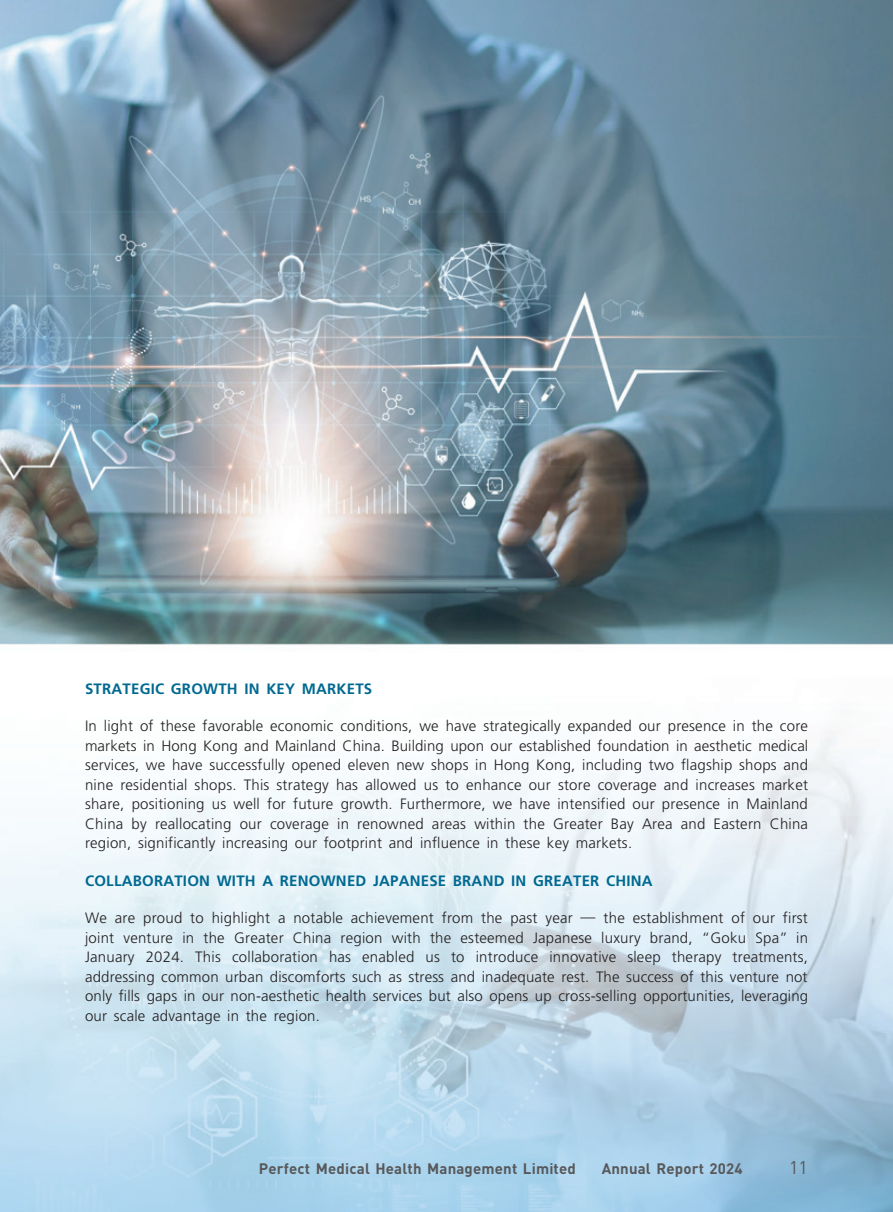
<style>
.page{position:relative;width:893px;height:1212px;background:#fff}
.page>*{position:absolute;margin:0;border:0;box-sizing:border-box;transform-origin:0 0}
.t1{font:18px "DIN";color:#57585a}
._01_Body_Text{font:300 15px/19.5px "Frutiger LT Std";letter-spacing:.015em;color:#231f20;text-align:justify}
._03_H1{font:700 15px "Frutiger LT Std";letter-spacing:.015em;color:#006991}
.t2{font:700 15px "DIN Pro";letter-spacing:.01em;color:#57585a}
</style>
<div class="page">
<img style="left:0;top:0;width:893px;height:1212px">
<p class="_03_H1" style="left:85px;top:680px;width:289px">STRATEGIC GROWTH IN KEY MARKETS</p>
<p class="_01_Body_Text" style="left:85px;top:717px;width:725px">In light of these favorable economic conditions, we have strategically expanded our presence in the core markets in Hong Kong and Mainland China. Building upon our established foundation in aesthetic medical services, we have successfully opened eleven new shops in Hong Kong, including two flagship shops and nine residential shops. This strategy has allowed us to enhance our store coverage and increases market share, positioning us well for future growth. Furthermore, we have intensified our presence in Mainland China by reallocating our coverage in renowned areas within the Greater Bay Area and Eastern China region, significantly increasing our footprint and influence in these key markets.</p>
<p class="_03_H1" style="left:85px;top:872px;width:569px">COLLABORATION WITH A RENOWNED JAPANESE BRAND IN GREATER CHINA</p>
<p class="_01_Body_Text" style="left:85px;top:909px;width:725px">We are proud to highlight a notable achievement from the past year — the establishment of our first joint venture in the Greater China region with the esteemed Japanese luxury brand, “Goku Spa” in January 2024. This collaboration has enabled us to introduce innovative sleep therapy treatments, addressing common urban discomforts such as stress and inadequate rest. The success of this venture not only fills gaps in our non-aesthetic health services but also opens up cross-selling opportunities, leveraging our scale advantage in the region.</p>
<p class="t2" style="left:259px;top:1158px;width:319px">Perfect Medical Health Management Limited</p>
<p class="t2" style="left:602px;top:1158px;width:142px">Annual Report 2024</p>
<p class="t1" style="left:789px;top:1156px;width:20px">11</p>
</div>
